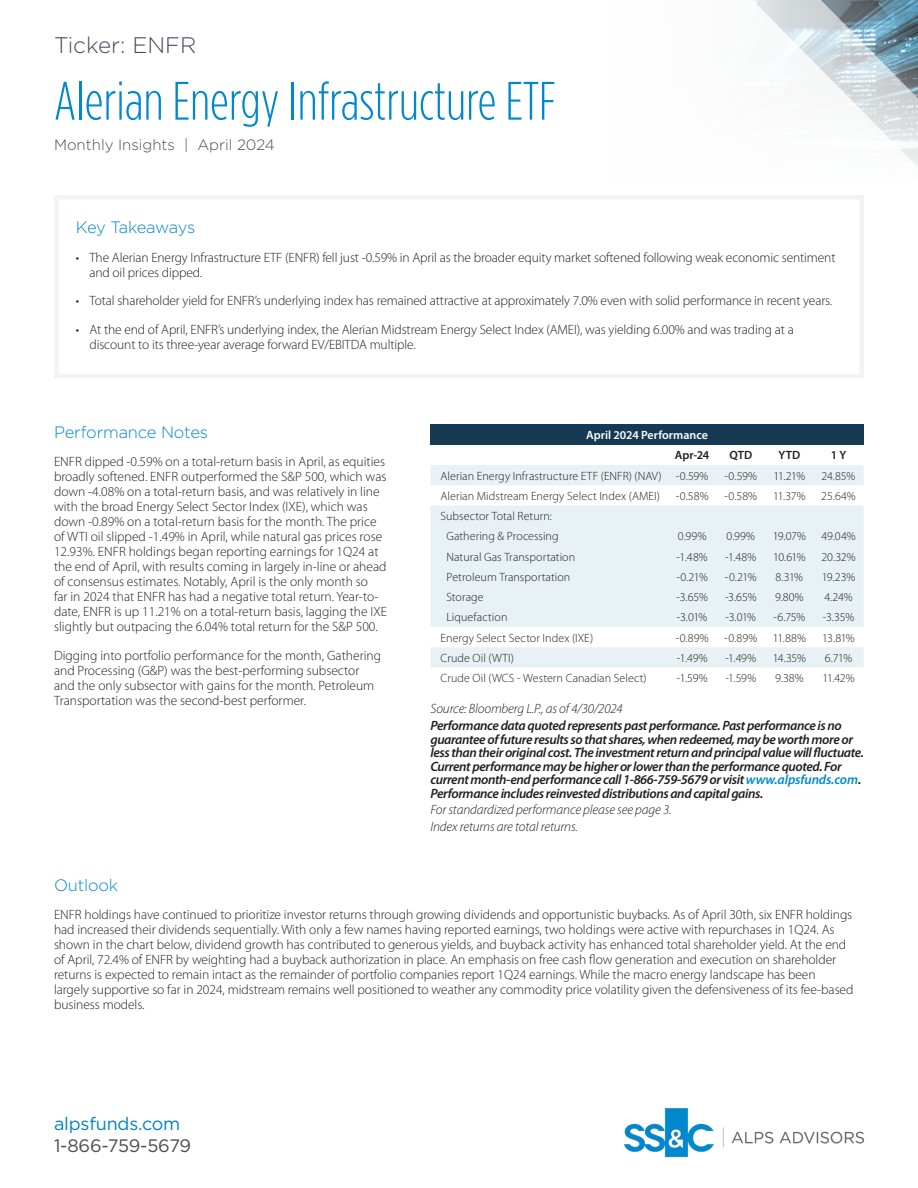
<style>
.page{position:relative;width:918px;height:1188px;background:#fff}
.page>*{position:absolute;margin:0;border:0;box-sizing:border-box;transform-origin:0 0}
.t1{font:300 54px "Gotham Condensed";color:#0088ce}
.t2{font:300 22.5px "Gotham";color:#484a5e}
.t3{font:18px "Gotham";letter-spacing:-.015em;color:#4b4c4d}
.t4{font:18px "Gotham";letter-spacing:-.01em;color:#0082c8}
.bullets_body{font:300 16.5px "Gotham";letter-spacing:-.01em;color:#0088ce}
.bullets_body-2{font:300 16.5px "Gotham";letter-spacing:-.03em;color:#0088ce}
.t5{font:300 15px "Gotham";color:#4b4c4d}
.bullets_body-3{font:300 13.5px/15px "Myriad Pro";letter-spacing:-.005em;color:#231f20}
.t6{font:italic 600 13.5px/13.5px "Myriad Pro";letter-spacing:-.03em;color:#231f20}
.t7{font:italic 300 13.5px "Myriad Pro";letter-spacing:-.01em;color:#231f20}
.Body{font:300 12px "Myriad Pro";letter-spacing:.005em;color:#231f20}
.Body-2{font:600 12px "Myriad Pro";color:#fff}
.Body-3{font:600 12px "Myriad Pro";color:#231f20}
.s1{color:#0088ce}
</style>
<div class="page">
<div style="left:431px;top:425px;width:433px;height:20px;background:#163a53"></div>
<svg style="left:431px;top:465px;width:433px;height:203px;fill:#e7f1f6"></svg>
<div style="left:54px;top:195px;width:810px;height:183px;border:4px solid #f2f3f4"></div>
<img style="left:624px;top:1108px;width:241px;height:50px">
<p class="t2" style="left:54px;top:31px;width:144px">Ticker: ENFR</p>
<p class="t1" style="left:54px;top:72px;width:503px">Alerian Energy Infrastructure ETF</p>
<p class="t5" style="left:54px;top:136px;width:222px">Monthly Insights | April 2024</p>
<p class="bullets_body-2" style="left:76px;top:217px;width:121px">Key Takeaways</p>
<p class="bullets_body-3" style="left:89px;top:250px;width:748px;text-indent:-14px">• The Alerian Energy Infrastructure ETF (ENFR) fell just -0.59% in April as the broader equity market softened following weak economic sentiment and oil prices dipped.</p>
<p class="bullets_body-3" style="left:76px;top:293px;width:758px">• Total shareholder yield for ENFR’s underlying index has remained attractive at approximately 7.0% even with solid performance in recent years.</p>
<p class="bullets_body-3" style="left:89px;top:322px;width:706px;text-indent:-14px">• At the end of April, ENFR’s underlying index, the Alerian Midstream Energy Select Index (AMEI), was yielding 6.00% and was trading at a discount to its three-year average forward EV/EBITDA multiple.</p>
<p class="bullets_body" style="left:54px;top:421px;width:156px">Performance Notes</p>
<p class="bullets_body-3" style="left:54px;top:454px;width:335px">ENFR dipped -0.59% on a total-return basis in April, as equities broadly softened. ENFR outperformed the S&amp;P 500, which was down -4.08% on a total-return basis, and was relatively in line with the broad Energy Select Sector Index (IXE), which was down -0.89% on a total-return basis for the month. The price of WTI oil slipped -1.49% in April, while natural gas prices rose 12.93%. ENFR holdings began reporting earnings for 1Q24 at the end of April, with results coming in largely in-line or ahead of consensus estimates. Notably, April is the only month so<br>far in 2024 that ENFR has had a negative total return. Year-to&shy;date, ENFR is up 11.21% on a total-return basis, lagging the IXE slightly but outpacing the 6.04% total return for the S&amp;P 500.</p>
<p class="bullets_body-3" style="left:54px;top:648px;width:329px">Digging into portfolio performance for the month, Gathering and Processing (G&amp;P) was the best-performing subsector and the only subsector with gains for the month. Petroleum Transportation was the second-best performer.</p>
<p class="Body-2" style="left:586px;top:428px;width:123px">April 2024 Performance</p>
<p class="Body-3" style="left:675px;top:448px;width:36px">Apr-24</p>
<p class="Body-3" style="left:729px;top:448px;width:24px">QTD</p>
<p class="Body-3" style="left:778px;top:448px;width:23px">YTD</p>
<p class="Body-3" style="left:831px;top:448px;width:17px">1 Y</p>
<p class="Body" style="left:441px;top:468px;width:223px">Alerian Energy Infrastructure ETF (ENFR) (NAV)</p>
<p class="Body" style="left:676px;top:468px;width:34px">-0.59%</p>
<p class="Body" style="left:725px;top:468px;width:34px">-0.59%</p>
<p class="Body" style="left:774px;top:468px;width:33px">11.21%</p>
<p class="Body" style="left:822px;top:468px;width:35px">24.85%</p>
<p class="Body" style="left:441px;top:489px;width:221px">Alerian Midstream Energy Select Index (AMEI)</p>
<p class="Body" style="left:676px;top:489px;width:34px">-0.58%</p>
<p class="Body" style="left:724px;top:489px;width:34px">-0.58%</p>
<p class="Body" style="left:773px;top:489px;width:34px">11.37%</p>
<p class="Body" style="left:821px;top:489px;width:36px">25.64%</p>
<p class="Body" style="left:441px;top:509px;width:113px">Subsector Total Return:</p>
<p class="Body" style="left:447px;top:529px;width:114px">Gathering &amp; Processing</p>
<p class="Body" style="left:678px;top:529px;width:30px">0.99%</p>
<p class="Body" style="left:726px;top:529px;width:30px">0.99%</p>
<p class="Body" style="left:773px;top:529px;width:35px">19.07%</p>
<p class="Body" style="left:822px;top:529px;width:36px">49.04%</p>
<p class="Body" style="left:447px;top:549px;width:130px">Natural Gas Transportation</p>
<p class="Body" style="left:677px;top:549px;width:33px">-1.48%</p>
<p class="Body" style="left:725px;top:549px;width:33px">-1.48%</p>
<p class="Body" style="left:773px;top:549px;width:34px">10.61%</p>
<p class="Body" style="left:821px;top:549px;width:36px">20.32%</p>
<p class="Body" style="left:447px;top:570px;width:125px">Petroleum Transportation</p>
<p class="Body" style="left:676px;top:570px;width:33px">-0.21%</p>
<p class="Body" style="left:725px;top:570px;width:33px">-0.21%</p>
<p class="Body" style="left:776px;top:570px;width:29px">8.31%</p>
<p class="Body" style="left:822px;top:570px;width:35px">19.23%</p>
<p class="Body" style="left:447px;top:590px;width:39px">Storage</p>
<p class="Body" style="left:676px;top:590px;width:33px">-3.65%</p>
<p class="Body" style="left:725px;top:590px;width:33px">-3.65%</p>
<p class="Body" style="left:775px;top:590px;width:30px">9.80%</p>
<p class="Body" style="left:824px;top:590px;width:30px">4.24%</p>
<p class="Body" style="left:447px;top:610px;width:62px">Liquefaction</p>
<p class="Body" style="left:677px;top:610px;width:32px">-3.01%</p>
<p class="Body" style="left:725px;top:610px;width:32px">-3.01%</p>
<p class="Body" style="left:773px;top:610px;width:34px">-6.75%</p>
<p class="Body" style="left:823px;top:610px;width:33px">-3.35%</p>
<p class="Body" style="left:441px;top:630px;width:154px">Energy Select Sector Index (IXE)</p>
<p class="Body" style="left:676px;top:630px;width:34px">-0.89%</p>
<p class="Body" style="left:724px;top:630px;width:34px">-0.89%</p>
<p class="Body" style="left:773px;top:630px;width:35px">11.88%</p>
<p class="Body" style="left:822px;top:630px;width:34px">13.81%</p>
<p class="Body" style="left:441px;top:651px;width:75px">Crude Oil (WTI)</p>
<p class="Body" style="left:677px;top:651px;width:32px">-1.49%</p>
<p class="Body" style="left:725px;top:651px;width:32px">-1.49%</p>
<p class="Body" style="left:773px;top:651px;width:35px">14.35%</p>
<p class="Body" style="left:825px;top:651px;width:29px">6.71%</p>
<p class="Body" style="left:441px;top:671px;width:208px">Crude Oil (WCS - Western Canadian Select)</p>
<p class="Body" style="left:677px;top:671px;width:32px">-1.59%</p>
<p class="Body" style="left:725px;top:671px;width:32px">-1.59%</p>
<p class="Body" style="left:775px;top:671px;width:30px">9.38%</p>
<p class="Body" style="left:822px;top:671px;width:34px">11.42%</p>
<p class="t7" style="left:430px;top:701px;width:194px">Source: Bloomberg L.P., as of 4/30/2024</p>
<p class="t6" style="left:430px;top:718px;width:435px">Performance data quoted represents past performance. Past performance is no guarantee of future results so that shares, when redeemed, may be worth more or less than their original cost. The investment return and principal value will fluctuate.<br>Current performance may be higher or lower than the performance quoted. For current month-end performance call 1-866-759-5679 or visit <span class="s1">www.alpsfunds.com</span>.<br>Performance includes reinvested distributions and capital gains.</p>
<p class="t7" style="left:430px;top:802px;width:243px">For standardized performance please see page 3.</p>
<p class="t7" style="left:430px;top:818px;width:149px">Index returns are total returns.</p>
<p class="bullets_body" style="left:54px;top:874px;width:66px">Outlook</p>
<p class="bullets_body-3" style="left:54px;top:907px;width:801px">ENFR holdings have continued to prioritize investor returns through growing dividends and opportunistic buybacks. As of April 30th, six ENFR holdings had increased their dividends sequentially. With only a few names having reported earnings, two holdings were active with repurchases in 1Q24. As shown in the chart below, dividend growth has contributed to generous yields, and buyback activity has enhanced total shareholder yield. At the end of April, 72.4% of ENFR by weighting had a buyback authorization in place. An emphasis on free cash flow generation and execution on shareholder returns is expected to remain intact as the remainder of portfolio companies report 1Q24 earnings. While the macro energy landscape has been largely supportive so far in 2024, midstream remains well positioned to weather any commodity price volatility given the defensiveness of its fee-based business models.</p>
<p class="t4" style="left:54px;top:1112px;width:128px">alpsfunds.com</p>
<p class="t3" style="left:54px;top:1134px;width:139px">1-866-759-5679</p>
</div>
